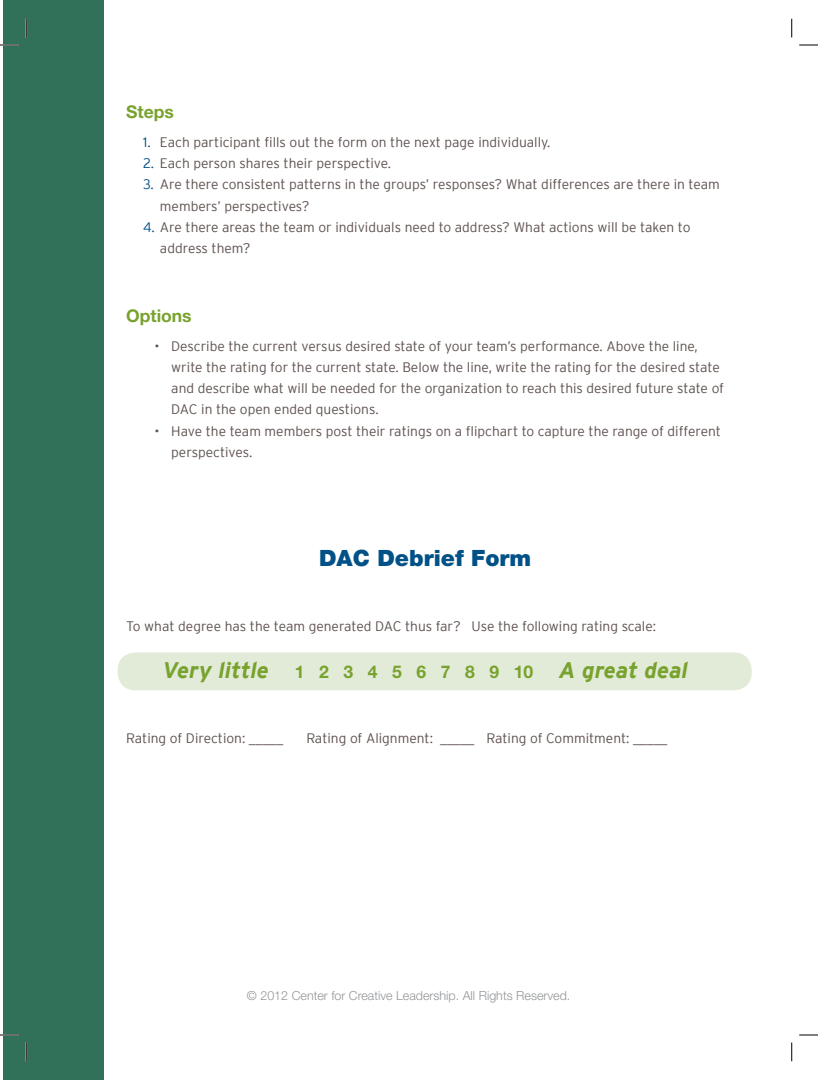
<style>
.page{position:relative;width:818px;height:1080px;background:#fff}
.page>*{position:absolute;margin:0;border:0;box-sizing:border-box;transform-origin:0 0}
.t1{font:900 22.5px "Helvetica Neue";color:#005187}
.t2{font:italic 700 22.5px "Interstate";color:#78a22d}
.t3{font:700 17.5px "Helvetica Neue";color:#78a22d}
.t4{font:300 13.75px/21.2px "Interstate";color:#5d514e}
.t5{font:300 12.5px "Helvetica Neue";color:#939598}
.s1{color:#005187}
.s2{font-family:"Interstate";font-style:italic;font-size:22.5px}
</style>
<div class="page">
<div style="left:118px;top:652px;width:633px;height:38px;background:#e1ebd7;border-radius:18px"></div>
<div style="left:4px;top:0;width:100px;height:1080px;background:#327159"></div>
<svg style="left:0;top:44px;width:19px;height:2px"></svg>
<svg style="left:799px;top:44px;width:19px;height:2px"></svg>
<svg style="left:0;top:1034px;width:19px;height:2px"></svg>
<svg style="left:799px;top:1034px;width:19px;height:2px"></svg>
<svg style="left:25px;top:19px;width:2px;height:19px"></svg>
<svg style="left:25px;top:1042px;width:2px;height:19px"></svg>
<svg style="left:791px;top:19px;width:1px;height:19px"></svg>
<svg style="left:791px;top:1042px;width:1px;height:19px"></svg>
<p class="t3" style="left:126px;top:101px;width:49px">Steps</p>
<p class="t4" style="left:143px;top:131px;width:409px"><span class="s1">1.</span> Each participant fills out the form on the next page individually.</p>
<p class="t4" style="left:143px;top:152px;width:250px"><span class="s1">2.</span> Each person shares their perspective.</p>
<p class="t4" style="left:160px;top:174px;width:561px;text-indent:-17px"><span class="s1">3.</span> Are there consistent patterns in the groups’ responses? What differences are there in team members’ perspectives?</p>
<p class="t4" style="left:160px;top:216px;width:532px;text-indent:-17px"><span class="s1">4.</span> Are there areas the team or individuals need to address? What actions will be taken to address them?</p>
<p class="t3" style="left:126px;top:305px;width:67px">Options</p>
<p class="t4" style="left:171px;top:335px;width:554px;text-indent:-17px">• Describe the current versus desired state of your team’s performance. Above the line, write the rating for the current state. Below the line, write the rating for the desired state and describe what will be needed for the organization to reach this desired future state of DAC in the open ended questions.</p>
<p class="t4" style="left:171px;top:420px;width:551px;text-indent:-17px">• Have the team members post their ratings on a flipchart to capture the range of different perspectives.</p>
<h1 class="t1" style="left:319px;top:544px;width:214px">DAC Debrief Form</h1>
<p class="t4" style="left:126px;top:615px;width:531px">To what degree has the team generated DAC thus far? Use the following rating scale:</p>
<h1 class="t2" style="left:162px;top:658px;width:108px">Very little</h1>
<p class="t3" style="left:295px;top:661px;width:394px">1 2 3 4 5 6 7 8 9 10 <span class="s2">A great deal</span></p>
<p class="t4" style="left:126px;top:727px;width:159px">Rating of Direction: _____</p>
<p class="t4" style="left:306px;top:727px;width:362px">Rating of Alignment: _____ Rating of Commitment: _____</p>
<p class="t5" style="left:247px;top:988px;width:325px">© 2012 Center for Creative Leadership. All Rights Reserved.</p>
</div>
